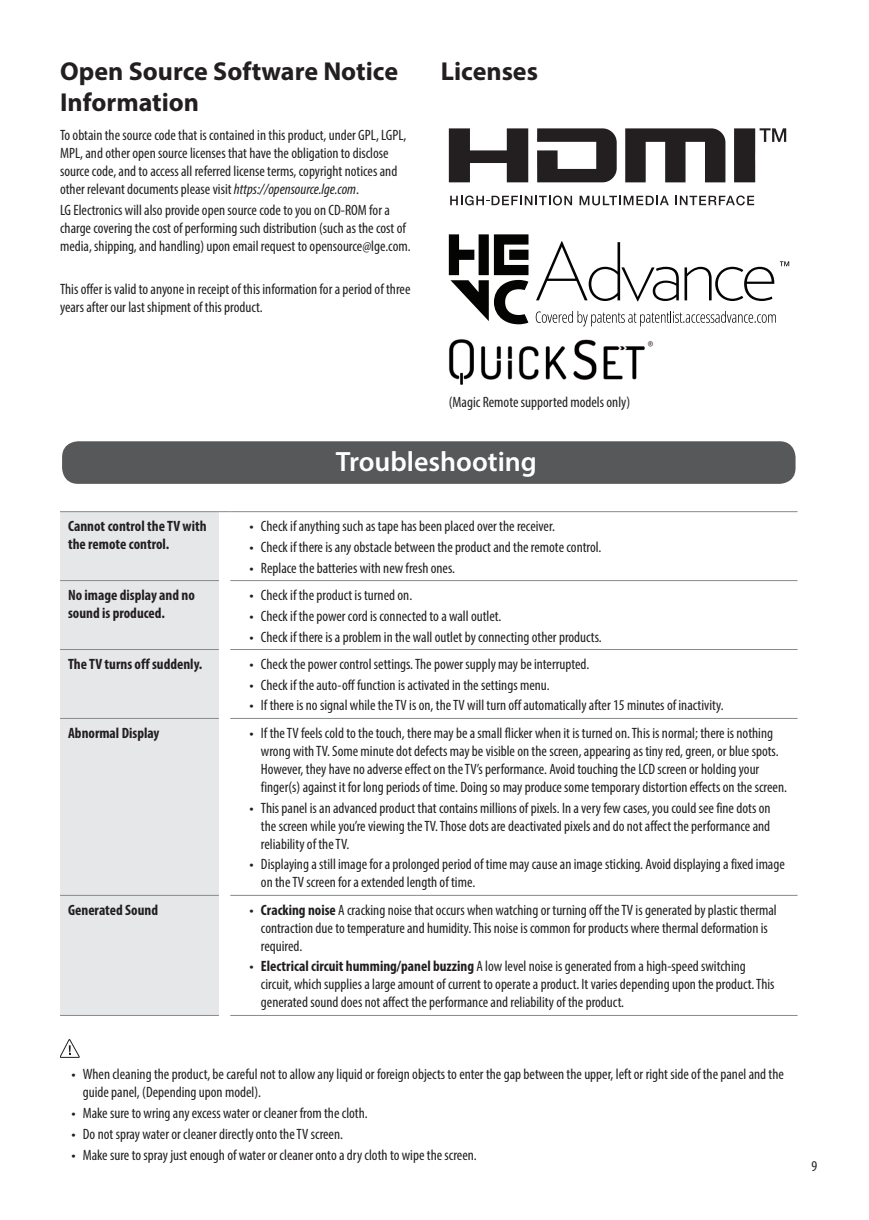
<style>
.page{position:relative;width:869px;height:1220px;background:#fff}
.page>*{position:absolute;margin:0;border:0;box-sizing:border-box;transform-origin:0 0}
.t1{font:600 28px "Myriad Pro";color:#fff}
.t2{font:700 26px/31.2px "Myriad Pro";color:#231f20}
.t3{font:condensed 15px/18px "Myriad Pro";color:#231f20}
.Body_Bold{font:700 condensed 15px/18px "Myriad Pro";color:#231f20}
.s1{font-style:italic}
.s2{font-family:"LG Smart";font-stretch:normal}
.s3{font-weight:700}
</style>
<div class="page">
<svg style="left:449px;top:128px;width:79px;height:54px"></svg>
<svg style="left:537px;top:128px;width:79px;height:54px"></svg>
<svg style="left:625px;top:128px;width:100px;height:54px"></svg>
<svg style="left:734px;top:128px;width:52px;height:54px"></svg>
<svg style="left:579px;top:196px;width:89px;height:9px"></svg>
<svg style="left:675px;top:195px;width:79px;height:10px"></svg>
<svg style="left:450px;top:195px;width:122px;height:10px"></svg>
<svg style="left:449px;top:234px;width:79px;height:90px"></svg>
<svg style="left:536px;top:241px;width:253px;height:60px"></svg>
<svg style="left:535px;top:311px;width:240px;height:15px"></svg>
<img style="left:449px;top:339px;width:204px;height:46px">
<div style="left:61px;top:440px;width:735px;height:45px;background:#57585a;border-radius:17px"></div>
<div style="left:60px;top:439px;width:737px;height:47px;border:2px solid #fff;border-radius:17px"></div>
<div style="left:60px;top:512px;width:159px;height:503px;background:#e6e7e9"></div>
<hr style="left:60px;top:580px;width:159px;height:1px;background:#87898c">
<hr style="left:230px;top:580px;width:567px;height:1px;background:#87898c">
<hr style="left:60px;top:649px;width:159px;height:1px;background:#87898c">
<hr style="left:230px;top:649px;width:567px;height:1px;background:#87898c">
<hr style="left:60px;top:718px;width:159px;height:1px;background:#87898c">
<hr style="left:230px;top:718px;width:567px;height:1px;background:#87898c">
<hr style="left:60px;top:895px;width:159px;height:1px;background:#87898c">
<hr style="left:230px;top:895px;width:567px;height:1px;background:#87898c">
<hr style="left:60px;top:511px;width:159px;height:1px;background:#87898c">
<hr style="left:230px;top:511px;width:567px;height:1px;background:#87898c">
<hr style="left:60px;top:1015px;width:159px;height:1px;background:#87898c">
<hr style="left:230px;top:1015px;width:567px;height:1px;background:#87898c">
<svg style="left:60px;top:1039px;width:19px;height:19px"></svg>
<p class="t2" style="left:60px;top:54px;width:339px">Open Source Software Notice<br>Information</p>
<p class="t3" style="left:60px;top:126px;width:348px">To obtain the source code that is contained in this product, under GPL, LGPL, MPL, and other open source licenses that have the obligation to disclose source code, and to access all referred license terms, copyright notices and other relevant documents please visit <span class="s1">https://opensource.lge.com</span>.</p>
<p class="t3" style="left:60px;top:201px;width:352px">LG Electronics will also provide open source code to you on CD-ROM for a charge covering the cost of performing such distribution (such as the cost of media, shipping, and handling) upon email request to opensource@lge.com.</p>
<p class="t3" style="left:60px;top:280px;width:352px">This offer is valid to anyone in receipt of this information for a period of three years after our last shipment of this product.</p>
<p class="t2" style="left:441px;top:54px;width:99px">Licenses</p>
<p class="t3" style="left:449px;top:392px;width:183px">(Magic Remote supported models only)</p>
<p class="t1" style="left:336px;top:444px;width:203px">Troubleshooting</p>
<p class="Body_Bold" style="left:68px;top:517px;width:140px">Cannot control the TV with the remote control.</p>
<p class="t3" style="left:249px;top:517px;width:307px"><span class="s2">•</span> Check if anything such as tape has been placed over the receiver.</p>
<p class="t3" style="left:249px;top:538px;width:353px"><span class="s2">•</span> Check if there is any obstacle between the product and the remote control.</p>
<p class="t3" style="left:249px;top:558px;width:207px"><span class="s2">•</span> Replace the batteries with new fresh ones.</p>
<p class="Body_Bold" style="left:68px;top:586px;width:128px">No image display and no sound is produced.</p>
<p class="t3" style="left:249px;top:586px;width:164px"><span class="s2">•</span> Check if the product is turned on.</p>
<p class="t3" style="left:249px;top:607px;width:253px"><span class="s2">•</span> Check if the power cord is connected to a wall outlet.</p>
<p class="t3" style="left:249px;top:627px;width:354px"><span class="s2">•</span> Check if there is a problem in the wall outlet by connecting other products.</p>
<p class="Body_Bold" style="left:68px;top:654px;width:136px">The TV turns off suddenly.</p>
<p class="t3" style="left:249px;top:655px;width:341px"><span class="s2">•</span> Check the power control settings. The power supply may be interrupted.</p>
<p class="t3" style="left:249px;top:675px;width:301px"><span class="s2">•</span> Check if the auto-off function is activated in the settings menu.</p>
<p class="t3" style="left:249px;top:696px;width:475px"><span class="s2">•</span> If there is no signal while the TV is on, the TV will turn off automatically after 15 minutes of inactivity.</p>
<p class="Body_Bold" style="left:68px;top:723px;width:93px">Abnormal Display</p>
<p class="t3" style="left:261px;top:724px;width:527px;text-indent:-11px"><span class="s2">•</span> If the TV feels cold to the touch, there may be a small flicker when it is turned on. This is normal; there is nothing wrong with TV. Some minute dot defects may be visible on the screen, appearing as tiny red, green, or blue spots.<br>However, they have no adverse effect on the TV’s performance. Avoid touching the LCD screen or holding your finger(s) against it for long periods of time. Doing so may produce some temporary distortion effects on the screen.</p>
<p class="t3" style="left:261px;top:798px;width:511px;text-align:justify;text-indent:-11px"><span class="s2">•</span> This panel is an advanced product that contains millions of pixels. In a very few cases, you could see fine dots on the screen while you’re viewing the TV. Those dots are deactivated pixels and do not affect the performance and reliability of the TV.</p>
<p class="t3" style="left:261px;top:855px;width:525px;text-indent:-11px"><span class="s2">•</span> Displaying a still image for a prolonged period of time may cause an image sticking. Avoid displaying a fixed image on the TV screen for a extended length of time.</p>
<p class="Body_Bold" style="left:68px;top:900px;width:91px">Generated Sound</p>
<p class="t3" style="left:261px;top:900px;width:517px;text-indent:-11px"><span class="s2">•</span> <span class="s3">Cracking noise</span> A cracking noise that occurs when watching or turning off the TV is generated by plastic thermal contraction due to temperature and humidity. This noise is common for products where thermal deformation is required.</p>
<p class="t3" style="left:261px;top:957px;width:515px;text-indent:-11px"><span class="s2">•</span> <span class="s3">Electrical circuit humming/panel buzzing</span> A low level noise is generated from a high-speed switching circuit, which supplies a large amount of current to operate a product. It varies depending upon the product. This generated sound does not affect the performance and reliability of the product.</p>
<p class="t3" style="left:83px;top:1065px;width:702px;text-indent:-11px"><span class="s2">•</span> When cleaning the product, be careful not to allow any liquid or foreign objects to enter the gap between the upper, left or right side of the panel and the guide panel, (Depending upon model).</p>
<p class="t3" style="left:71px;top:1104px;width:298px"><span class="s2">•</span> Make sure to wring any excess water or cleaner from the cloth.</p>
<p class="t3" style="left:71px;top:1125px;width:273px"><span class="s2">•</span> Do not spray water or cleaner directly onto the TV screen.</p>
<p class="t3" style="left:71px;top:1146px;width:407px"><span class="s2">•</span> Make sure to spray just enough of water or cleaner onto a dry cloth to wipe the screen.</p>
<p class="t3" style="left:811px;top:1157px;width:7px">9</p>
</div>
